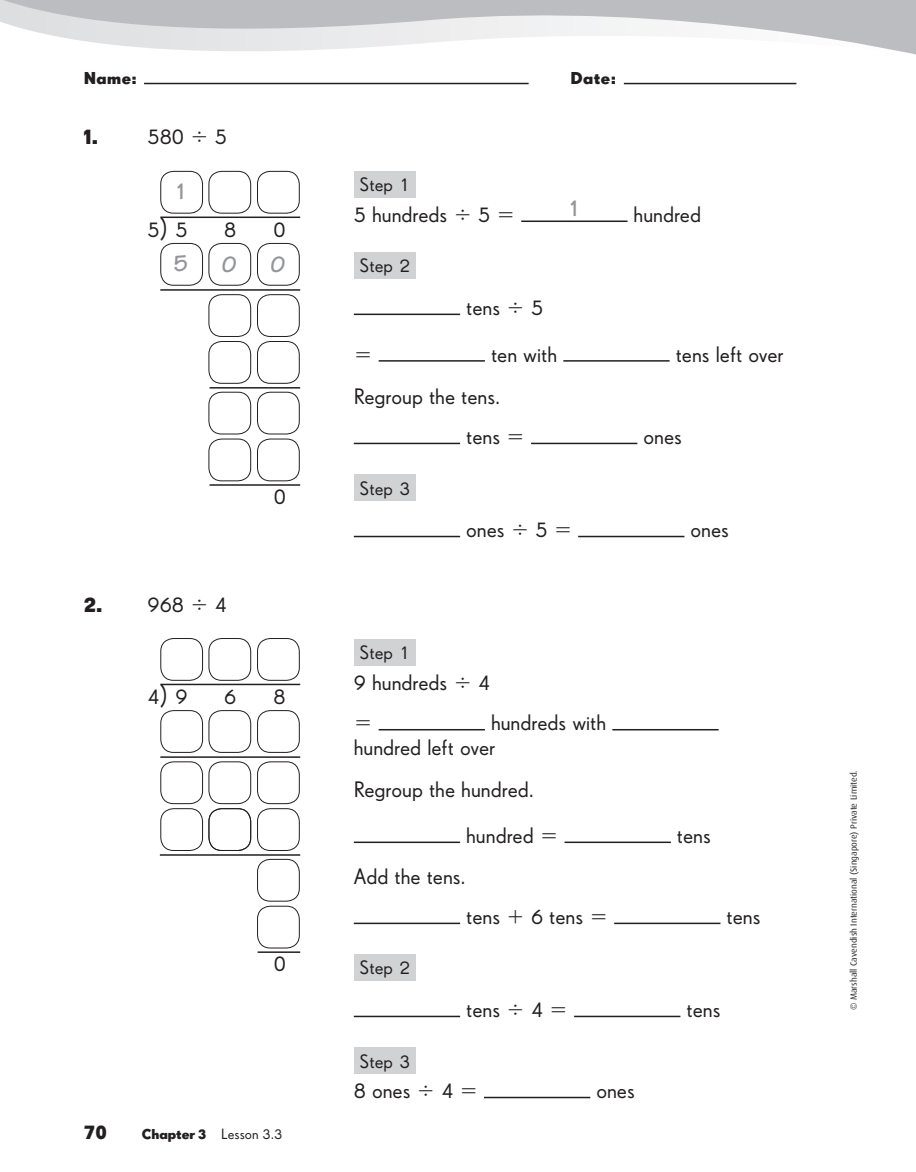
<style>
.page{position:relative;width:916px;height:1172px;background:#fff}
.page>*{position:absolute;margin:0;border:0;box-sizing:border-box;transform-origin:0 0}
.t1{font:700 24px "Tekton";color:#939598}
.t2{font:22.5px/40.5px "Drescher Grotesk MC";color:#231f20}
.t3{font:22.5px "Mathematical Pi 1";color:#231f20}
.t4{font:700 21px "Drescher Grotesk BT";color:#231f20}
.t5{font:19.5px "Drescher Grotesk MC";color:#231f20}
.t6{font:18px "Drescher Grotesk MC Bold";letter-spacing:.025em;color:#231f20}
.t7{font:15px "Drescher Grotesk MC";color:#231f20}
.t8{font:9px "Dax";color:#231f20}
.s1{font-family:"Drescher Grotesk MC Bold"}
.s2{font-family:"Mathematical Pi 1"}
.s3{font-size:28.5px}
</style>
<div class="page">
<hr style="left:144px;top:83px;width:385px;height:1px;background:#231f20">
<hr style="left:624px;top:83px;width:172px;height:1px;background:#231f20">
<svg style="left:0;top:0;width:916px;height:55px"></svg>
<hr style="left:160px;top:216px;width:140px;height:2px;background:#231f20">
<hr style="left:160px;top:289px;width:140px;height:1px;background:#231f20">
<hr style="left:210px;top:387px;width:90px;height:1px;background:#231f20">
<hr style="left:210px;top:484px;width:90px;height:1px;background:#231f20">
<div style="left:209px;top:171px;width:42px;height:42px;border:1px solid #231f20;border-radius:13px"></div>
<div style="left:209px;top:243px;width:42px;height:42px;border:1px solid #231f20;border-radius:13px"></div>
<div style="left:209px;top:294px;width:42px;height:43px;border:1px solid #231f20;border-radius:13px"></div>
<div style="left:209px;top:392px;width:42px;height:42px;border:1px solid #231f20;border-radius:13px"></div>
<div style="left:209px;top:341px;width:42px;height:42px;border:1px solid #231f20;border-radius:13px"></div>
<div style="left:209px;top:438px;width:42px;height:43px;border:1px solid #231f20;border-radius:13px"></div>
<div style="left:160px;top:171px;width:43px;height:42px;border:1px solid #231f20;border-radius:13px"></div>
<div style="left:160px;top:243px;width:43px;height:42px;border:1px solid #231f20;border-radius:13px"></div>
<div style="left:257px;top:171px;width:43px;height:42px;border:1px solid #231f20;border-radius:13px"></div>
<div style="left:257px;top:243px;width:43px;height:42px;border:1px solid #231f20;border-radius:13px"></div>
<div style="left:257px;top:294px;width:43px;height:43px;border:1px solid #231f20;border-radius:13px"></div>
<div style="left:257px;top:392px;width:43px;height:42px;border:1px solid #231f20;border-radius:13px"></div>
<div style="left:257px;top:341px;width:43px;height:42px;border:1px solid #231f20;border-radius:13px"></div>
<div style="left:257px;top:438px;width:43px;height:43px;border:1px solid #231f20;border-radius:13px"></div>
<div style="left:354px;top:171px;width:61px;height:27px;background:#d1d2d4"></div>
<hr style="left:521px;top:220px;width:106px;height:2px;background:#231f20">
<div style="left:354px;top:252px;width:61px;height:27px;background:#d1d2d4"></div>
<hr style="left:354px;top:313px;width:106px;height:2px;background:#231f20">
<hr style="left:379px;top:360px;width:106px;height:1px;background:#231f20">
<hr style="left:563px;top:360px;width:107px;height:1px;background:#231f20">
<hr style="left:354px;top:442px;width:106px;height:2px;background:#231f20">
<hr style="left:531px;top:442px;width:106px;height:2px;background:#231f20">
<div style="left:354px;top:474px;width:61px;height:27px;background:#d1d2d4"></div>
<hr style="left:354px;top:535px;width:106px;height:2px;background:#231f20">
<hr style="left:578px;top:535px;width:106px;height:2px;background:#231f20">
<hr style="left:160px;top:683px;width:140px;height:2px;background:#231f20">
<hr style="left:160px;top:756px;width:140px;height:1px;background:#231f20">
<hr style="left:160px;top:854px;width:140px;height:1px;background:#231f20">
<hr style="left:258px;top:951px;width:42px;height:1px;background:#231f20">
<div style="left:209px;top:638px;width:42px;height:42px;border:1px solid #231f20;border-radius:13px"></div>
<div style="left:209px;top:710px;width:42px;height:42px;border:1px solid #231f20;border-radius:13px"></div>
<div style="left:209px;top:761px;width:42px;height:42px;border:1px solid #231f20;border-radius:13px"></div>
<div style="left:160px;top:638px;width:43px;height:42px;border:1px solid #231f20;border-radius:13px"></div>
<div style="left:160px;top:710px;width:43px;height:42px;border:1px solid #231f20;border-radius:13px"></div>
<div style="left:257px;top:638px;width:43px;height:42px;border:1px solid #231f20;border-radius:13px"></div>
<div style="left:257px;top:710px;width:43px;height:42px;border:1px solid #231f20;border-radius:13px"></div>
<div style="left:257px;top:761px;width:43px;height:42px;border:1px solid #231f20;border-radius:13px"></div>
<div style="left:257px;top:858px;width:43px;height:43px;border:1px solid #231f20;border-radius:13px"></div>
<div style="left:257px;top:808px;width:43px;height:42px;border:1px solid #231f20;border-radius:13px"></div>
<div style="left:257px;top:905px;width:43px;height:43px;border:1px solid #231f20;border-radius:13px"></div>
<div style="left:209px;top:808px;width:42px;height:42px;border:1px solid #231f20;border-radius:13px"></div>
<div style="left:160px;top:808px;width:43px;height:42px;border:1px solid #231f20;border-radius:13px"></div>
<div style="left:160px;top:761px;width:43px;height:42px;border:1px solid #231f20;border-radius:13px"></div>
<div style="left:354px;top:639px;width:61px;height:26px;background:#d1d2d4"></div>
<hr style="left:379px;top:728px;width:106px;height:2px;background:#231f20">
<hr style="left:612px;top:728px;width:107px;height:2px;background:#231f20">
<hr style="left:354px;top:841px;width:106px;height:1px;background:#231f20">
<hr style="left:565px;top:841px;width:106px;height:1px;background:#231f20">
<hr style="left:354px;top:922px;width:106px;height:1px;background:#231f20">
<hr style="left:614px;top:922px;width:106px;height:1px;background:#231f20">
<div style="left:354px;top:954px;width:61px;height:26px;background:#d1d2d4"></div>
<hr style="left:354px;top:1015px;width:106px;height:1px;background:#231f20">
<hr style="left:574px;top:1015px;width:106px;height:1px;background:#231f20">
<div style="left:354px;top:1047px;width:61px;height:26px;background:#d1d2d4"></div>
<hr style="left:484px;top:1096px;width:106px;height:1px;background:#231f20">
<p class="t6" style="left:84px;top:67px;width:54px">Name:</p>
<p class="t6" style="left:570px;top:67px;width:47px">Date:</p>
<p class="t2" style="left:84px;top:116px;width:145px"><span class="s1">1.</span> 580 <span class="s2">4</span> 5</p>
<p class="t1" style="left:177px;top:176px;width:9px">1</p>
<p class="t2" style="left:148px;top:209px;width:42px">5<span class="s3">)</span> 5</p>
<p class="t2" style="left:224px;top:209px;width:14px">8</p>
<p class="t2" style="left:273px;top:209px;width:14px">0</p>
<p class="t1" style="left:174px;top:248px;width:15px">5</p>
<p class="t1" style="left:270px;top:249px;width:17px">0</p>
<p class="t1" style="left:222px;top:249px;width:17px">0</p>
<p class="t2" style="left:84px;top:584px;width:145px"><span class="s1">2.</span> 968 <span class="s2">4</span> 4</p>
<p class="t2" style="left:274px;top:476px;width:14px">0</p>
<p class="t2" style="left:148px;top:676px;width:42px">4<span class="s3">)</span> 9</p>
<p class="t2" style="left:224px;top:676px;width:14px">6</p>
<p class="t2" style="left:273px;top:676px;width:14px">8</p>
<p class="t2" style="left:274px;top:943px;width:14px">0</p>
<p class="t4" style="left:84px;top:1119px;width:24px">70</p>
<p class="t7" style="left:142px;top:1125px;width:142px"><span class="s1">Chapter 3</span> Lesson 3.3</p>
<p class="t5" style="left:360px;top:174px;width:52px">Step 1</p>
<p class="t2" style="left:354px;top:194px;width:163px">5 hundreds <span class="s2">4</span> 5 <span class="s2">5</span></p>
<p class="t2" style="left:634px;top:194px;width:69px">hundred</p>
<p class="t5" style="left:360px;top:255px;width:52px">Step 2</p>
<p class="t2" style="left:466px;top:287px;width:79px">tens <span class="s2">4</span> 5</p>
<p class="t3" style="left:354px;top:344px;width:20px">5</p>
<p class="t2" style="left:491px;top:334px;width:68px">ten with</p>
<p class="t2" style="left:676px;top:334px;width:110px">tens left over</p>
<p class="t2" style="left:466px;top:376px;width:60px;text-indent:-112px">Regroup the tens. tens <span class="s2">5</span></p>
<p class="t1" style="left:571px;top:193px;width:9px">1</p>
<p class="t2" style="left:643px;top:416px;width:40px">ones</p>
<p class="t5" style="left:360px;top:477px;width:52px">Step 3</p>
<p class="t2" style="left:466px;top:509px;width:108px">ones <span class="s2">4</span> 5 <span class="s2">5</span></p>
<p class="t2" style="left:691px;top:509px;width:40px">ones</p>
<p class="t5" style="left:360px;top:641px;width:52px">Step 1</p>
<p class="t2" style="left:354px;top:662px;width:138px">9 hundreds <span class="s2">4</span> 4</p>
<p class="t3" style="left:354px;top:712px;width:20px">5</p>
<p class="t2" style="left:354px;top:711px;width:254px;line-height:24px;text-indent:137px">hundreds with hundred left over</p>
<p class="t2" style="left:466px;top:765px;width:94px;line-height:46.5px;text-indent:-112px">Regroup the hundred. hundred <span class="s2">5</span></p>
<p class="t2" style="left:354px;top:855px;width:113px">Add the tens.</p>
<p class="t2" style="left:677px;top:815px;width:35px">tens</p>
<p class="t5" style="left:360px;top:956px;width:52px">Step 2</p>
<p class="t2" style="left:466px;top:896px;width:143px">tens <span class="s2">1</span> 6 tens <span class="s2">5</span></p>
<p class="t2" style="left:727px;top:896px;width:35px">tens</p>
<p class="t2" style="left:466px;top:989px;width:103px">tens <span class="s2">4</span> 4 <span class="s2">5</span></p>
<p class="t2" style="left:686px;top:989px;width:35px">tens</p>
<p class="t5" style="left:360px;top:1049px;width:52px">Step 3</p>
<p class="t2" style="left:354px;top:1070px;width:126px">8 ones <span class="s2">4</span> 4 <span class="s2">5</span></p>
<p class="t2" style="left:596px;top:1070px;width:40px">ones</p>
<p class="t8" style="left:849px;top:1009px;width:241px;rotate:-90deg">© Marshall Cavendish International (Singapore) Private Limited.</p>
</div>
